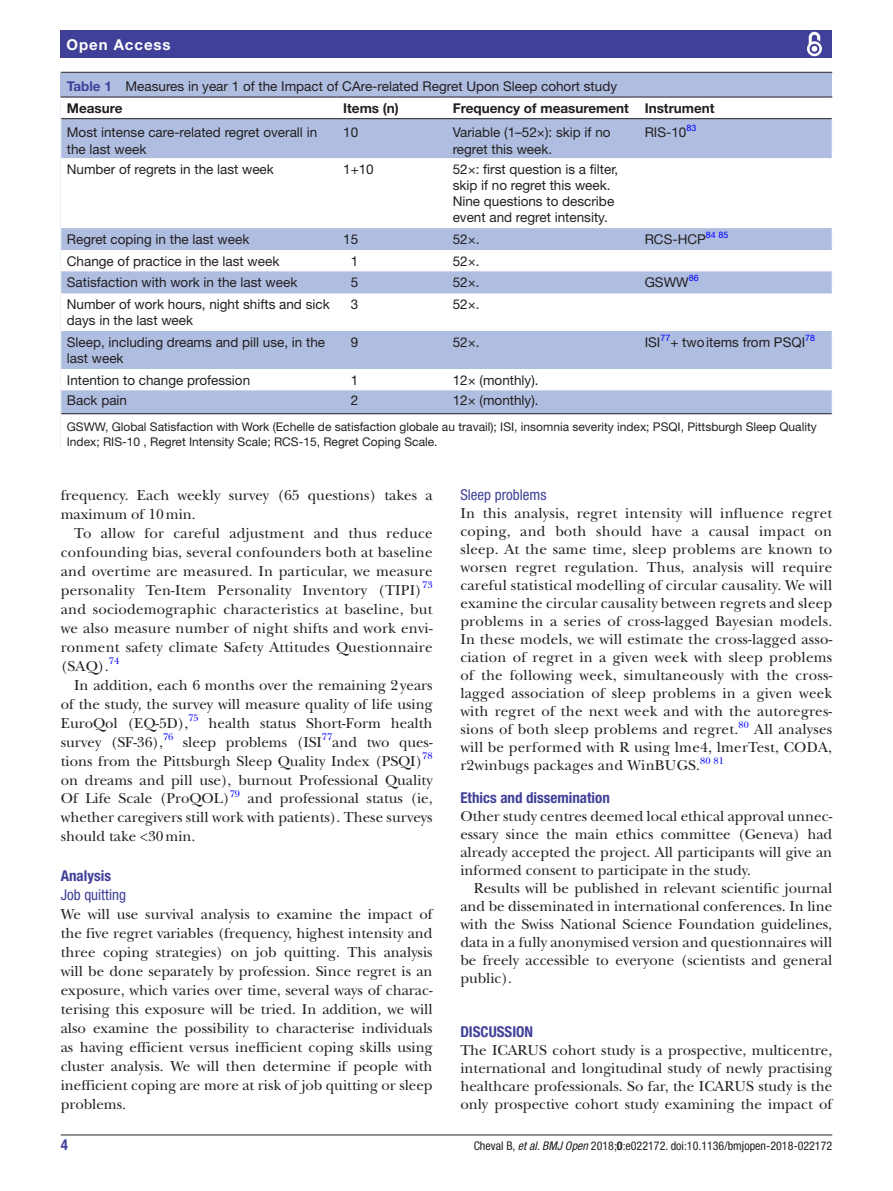
<style>
.page{position:relative;width:893px;height:1191px;background:#fff}
.page>*{position:absolute;margin:0;border:0;box-sizing:border-box;transform-origin:0 0}
.t1{font:15px/18px "New Baskerville";color:#231f20;text-align:justify}
.t2{font:700 condensed 15px "Helvetica Neue LT Std";color:#414099}
.t3{font:condensed 15px "Helvetica Neue LT Std";color:#414099}
.t4{font:700 15px "Helvetica Neue LT Std";letter-spacing:.065em;color:#fff}
.t5{font:13.5px/16.2px "Helvetica Neue LT Std";color:#231f20}
.t6{font:700 13.5px "Helvetica Neue LT Std";color:#231f20}
.t7{font:12px/15px "Helvetica Neue LT Std";color:#231f20}
.t8{font:condensed 12px "Helvetica Neue LT Std";color:#231f20}
.t9{font:9.9px "New Baskerville";letter-spacing:.015em;color:#00f}
.t10{font:9px "Helvetica Neue LT Std";color:#00f}
.s1{font-weight:700;color:#414099}
.s2{font-weight:700}
.s3{font-style:italic}
</style>
<div class="page">
<hr style="left:61px;top:1134px;width:771px;height:1px;background:#231f20">
<div style="left:61px;top:31px;width:771px;height:27px;background:#414099"></div>
<svg style="left:807px;top:31px;width:15px;height:26px"></svg>
<div style="left:61px;top:73px;width:771px;height:373px;background:#afbde1"></div>
<hr style="left:61px;top:72px;width:771px;height:1px;background:#231f20">
<div style="left:61px;top:98px;width:771px;height:347px;background:#fff"></div>
<svg style="left:61px;top:119px;width:771px;height:294px;fill:#fff"></svg>
<hr style="left:61px;top:97px;width:276px;height:1px;background:#231f20">
<hr style="left:61px;top:118px;width:276px;height:1px;background:#231f20">
<hr style="left:337px;top:97px;width:110px;height:1px;background:#231f20">
<hr style="left:337px;top:118px;width:110px;height:1px;background:#231f20">
<hr style="left:447px;top:97px;width:192px;height:1px;background:#231f20">
<hr style="left:447px;top:118px;width:192px;height:1px;background:#231f20">
<hr style="left:639px;top:97px;width:193px;height:1px;background:#231f20">
<hr style="left:639px;top:118px;width:193px;height:1px;background:#231f20">
<hr style="left:337px;top:413px;width:110px;height:1px;background:#231f20">
<hr style="left:447px;top:413px;width:192px;height:1px;background:#231f20">
<hr style="left:61px;top:413px;width:276px;height:1px;background:#231f20">
<hr style="left:639px;top:413px;width:193px;height:1px;background:#231f20">
<svg style="left:60px;top:97px;width:1px;height:22px"></svg>
<svg style="left:60px;top:228px;width:1px;height:65px"></svg>
<svg style="left:60px;top:369px;width:1px;height:45px"></svg>
<hr style="left:61px;top:445px;width:771px;height:2px;background:#fff">
<p class="t4" style="left:66px;top:35px;width:106px">Open Access</p>
<p class="t5" style="left:67px;top:75px;width:552px;line-height:22px"><span class="s1">Table 1</span> Measures in year 1 of the Impact of CAre-related Regret Upon Sleep cohort study<br><span class="s2">Measure</span></p>
<p class="t6" style="left:343px;top:99px;width:57px">Items (n)</p>
<p class="t6" style="left:453px;top:99px;width:263px">Frequency of measurement Instrument</p>
<p class="t5" style="left:67px;top:124px;width:252px">Most intense care-related regret overall in the last week</p>
<p class="t5" style="left:343px;top:124px;width:17px">10</p>
<p class="t5" style="left:453px;top:124px;width:159px">Variable (1–52×): skip if no regret this week.</p>
<p class="t5" style="left:645px;top:124px;width:53px">RIS-10<sup>83</sup></p>
<p class="t5" style="left:67px;top:161px;width:209px">Number of regrets in the last week</p>
<p class="t5" style="left:343px;top:161px;width:32px">1+10</p>
<p class="t5" style="left:453px;top:161px;width:167px">52×: first question is a filter, skip if no regret this week.<br>Nine questions to describe event and regret intensity.</p>
<p class="t5" style="left:67px;top:231px;width:184px">Regret coping in the last week</p>
<p class="t5" style="left:343px;top:231px;width:17px">15</p>
<p class="t5" style="left:453px;top:231px;width:28px">52×.</p>
<p class="t5" style="left:645px;top:231px;width:63px">RCS-HCP</p>
<p class="t10" style="left:706px;top:229px;width:24px">84 85</p>
<p class="t5" style="left:67px;top:252px;width:214px">Change of practice in the last week</p>
<p class="t5" style="left:351px;top:252px;width:9px">1</p>
<p class="t5" style="left:453px;top:252px;width:28px">52×.</p>
<p class="t5" style="left:67px;top:274px;width:232px">Satisfaction with work in the last week</p>
<p class="t5" style="left:351px;top:274px;width:9px">5</p>
<p class="t5" style="left:453px;top:274px;width:28px">52×.</p>
<p class="t5" style="left:645px;top:274px;width:45px">GSWW</p>
<p class="t10" style="left:689px;top:273px;width:11px">86</p>
<p class="t5" style="left:67px;top:296px;width:264px">Number of work hours, night shifts and sick days in the last week</p>
<p class="t5" style="left:351px;top:296px;width:9px">3</p>
<p class="t5" style="left:453px;top:296px;width:28px">52×.</p>
<p class="t5" style="left:67px;top:334px;width:260px">Sleep, including dreams and pill use, in the last week</p>
<p class="t5" style="left:351px;top:334px;width:9px">9</p>
<p class="t5" style="left:453px;top:334px;width:28px">52×.</p>
<p class="t5" style="left:645px;top:334px;width:17px">ISI</p>
<p class="t10" style="left:660px;top:332px;width:11px">77</p>
<p class="t5" style="left:670px;top:334px;width:136px">+ twoitems from PSQI</p>
<p class="t10" style="left:805px;top:332px;width:11px">78</p>
<p class="t5" style="left:67px;top:371px;width:185px">Intention to change profession</p>
<p class="t5" style="left:351px;top:371px;width:9px">1</p>
<p class="t5" style="left:453px;top:371px;width:87px">12× (monthly).</p>
<p class="t5" style="left:67px;top:392px;width:62px">Back pain</p>
<p class="t5" style="left:351px;top:392px;width:9px">2</p>
<p class="t5" style="left:453px;top:392px;width:87px">12× (monthly).</p>
<p class="t7" style="left:67px;top:419px;width:751px">GSWW, Global Satisfaction with Work (Echelle de satisfaction globale au travail); ISI, insomnia severity index; PSQI, Pittsburgh Sleep Quality<br>Index; RIS-10 , Regret Intensity Scale; RCS-15, Regret Coping Scale.</p>
<p class="t1" style="left:61px;top:485px;width:373px;line-height:18.9px">frequency. Each weekly survey (65 questions) takes a maximum of 10min.</p>
<p class="t1" style="left:61px;top:523px;width:373px;line-height:19px;text-indent:14px">To allow for careful adjustment and thus reduce confounding bias, several confounders both at baseline and overtime are measured. In particular, we measure personality Ten-Item Personality Inventory (TIPI)</p>
<p class="t9" style="left:422px;top:579px;width:12px">73</p>
<p class="t1" style="left:61px;top:599px;width:373px;line-height:19px">and sociodemographic characteristics at baseline, but we also measure number of night shifts and work envi&shy;ronment safety climate Safety Attitudes Questionnaire (SAQ).</p>
<p class="t9" style="left:109px;top:655px;width:12px">74</p>
<p class="t1" style="left:61px;top:675px;width:373px;line-height:18.9px;text-indent:13px">In addition, each 6 months over the remaining 2years of the study, the survey will measure quality of life using EuroQol (EQ-5D),<sup>75</sup></p>
<p class="t1" style="left:209px;top:714px;width:226px">health status Short-Form health</p>
<p class="t9" style="left:322px;top:731px;width:12px">77</p>
<p class="t1" style="left:61px;top:732px;width:373px;line-height:18.9px;text-indent:272px">and two ques&shy;tions from the Pittsburgh Sleep Quality Index (PSQI)</p>
<p class="t9" style="left:163px;top:731px;width:12px">76</p>
<p class="t1" style="left:61px;top:733px;width:104px">survey (SF-36),</p>
<p class="t1" style="left:183px;top:733px;width:141px">sleep problems (ISI</p>
<p class="t9" style="left:422px;top:750px;width:12px">78</p>
<p class="t1" style="left:61px;top:770px;width:373px;line-height:18.9px">on dreams and pill use), burnout Professional Quality<br>Of Life Scale (ProQOL)<sup>79</sup></p>
<p class="t1" style="left:61px;top:789px;width:373px;line-height:19px;text-indent:187px">and professional status (ie, whether caregivers still work with patients). These surveys should take &lt;30min.</p>
<p class="t2" style="left:61px;top:866px;width:52px">Analysis</p>
<p class="t3" style="left:61px;top:886px;width:67px">Job quitting</p>
<p class="t1" style="left:61px;top:904px;width:373px;line-height:18.9px">We will use survival analysis to examine the impact of the five regret variables (frequency, highest intensity and three coping strategies) on job quitting. This analysis will be done separately by profession. Since regret is an exposure, which varies over time, several ways of charac&shy;terising this exposure will be tried. In addition, we will also examine the possibility to characterise individuals as having efficient versus inefficient coping skills using cluster analysis. We will then determine if people with inefficient coping are more at risk of job quitting or sleep problems.</p>
<p class="t3" style="left:460px;top:486px;width:88px">Sleep problems</p>
<p class="t1" style="left:460px;top:504px;width:373px">In this analysis, regret intensity will influence regret coping, and both should have a causal impact on sleep. At the same time, sleep problems are known to worsen regret regulation. Thus, analysis will require careful statistical modelling of circular causality. We will examine the circular causality between regrets and sleep problems in a series of cross-lagged Bayesian models.<br>In these models, we will estimate the cross-lagged asso&shy;ciation of regret in a given week with sleep problems of the following week, simultaneously with the cross&shy;lagged association of sleep problems in a given week with regret of the next week and with the autoregres&shy;sions of both sleep problems and regret.</p>
<p class="t9" style="left:738px;top:718px;width:12px">80</p>
<p class="t1" style="left:460px;top:720px;width:373px;text-indent:294px">All analyses will be performed with R using lme4, lmerTest, CODA, r2winbugs packages and WinBUGS.</p>
<p class="t9" style="left:700px;top:754px;width:25px">80 81</p>
<p class="t2" style="left:460px;top:789px;width:151px">Ethics and dissemination</p>
<p class="t1" style="left:460px;top:807px;width:373px">Other study centres deemed local ethical approval unnec&shy;essary since the main ethics committee (Geneva) had already accepted the project. All participants will give an informed consent to participate in the study.</p>
<p class="t1" style="left:460px;top:879px;width:373px;text-indent:14px">Results will be published in relevant scientific journal and be disseminated in international conferences. In line with the Swiss National Science Foundation guidelines, data in a fully anonymised version and questionnaires will be freely accessible to everyone (scientists and general public).</p>
<p class="t2" style="left:460px;top:1023px;width:74px">Discussion</p>
<p class="t1" style="left:460px;top:1041px;width:373px">The ICARUS cohort study is a prospective, multicentre, international and longitudinal study of newly practising healthcare professionals. So far, the ICARUS study is the only prospective cohort study examining the impact of</p>
<p class="t2" style="left:61px;top:1135px;width:9px">4</p>
<p class="t8" style="left:474px;top:1138px;width:360px">Cheval B, <span class="s3">et al</span>. <span class="s3">BMJ Open</span> 2018;<span class="s2">0</span>:e022172. doi:10.1136/bmjopen-2018-022172</p>
</div>
